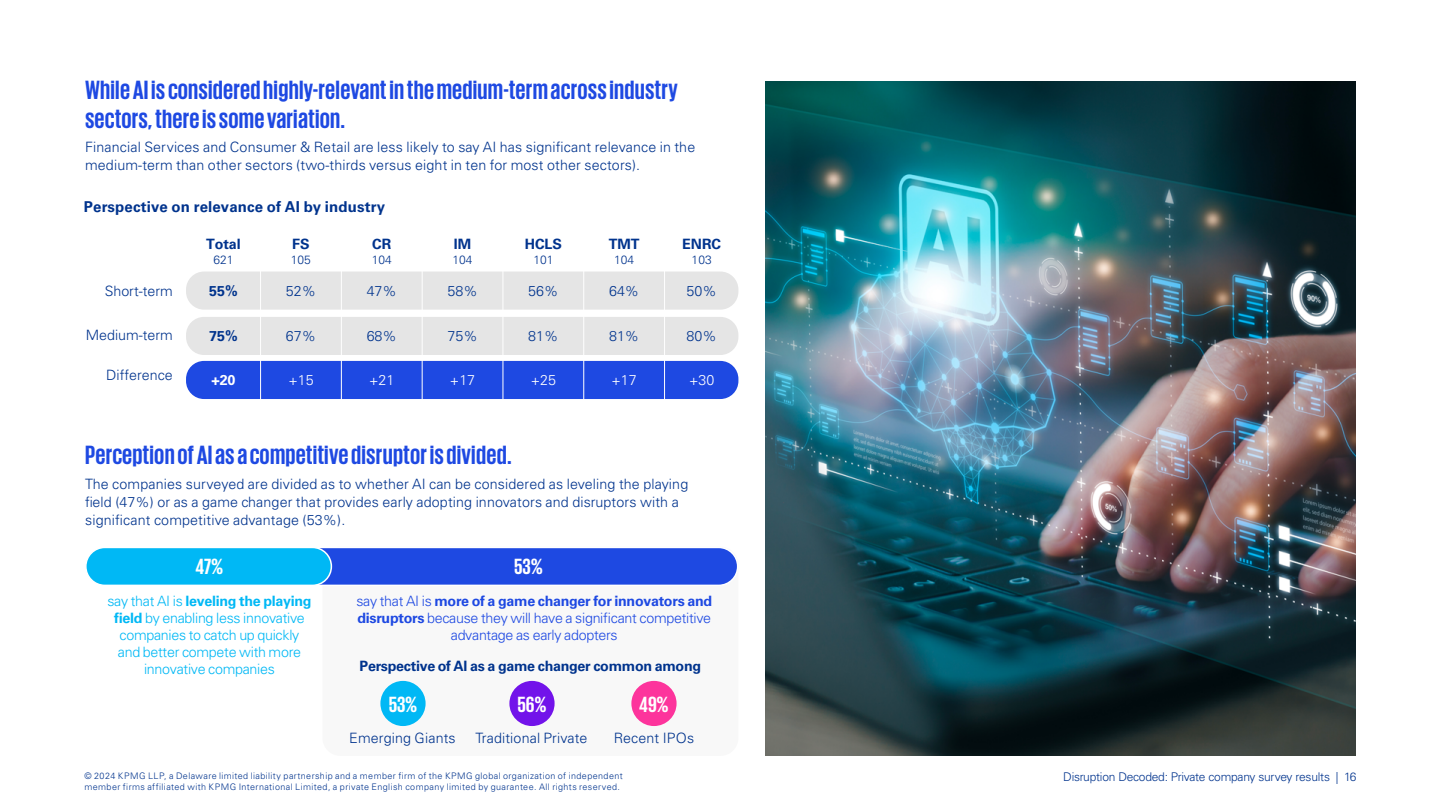
<style>
.page{position:relative;width:1441px;height:810px;background:#fff}
.page>*{position:absolute;margin:0;border:0;box-sizing:border-box;transform-origin:0 0}
.t1{font:700 27px/28.5px "KPMG";letter-spacing:.01em;color:#1e49e2}
.t2{font:700 22.5px "KPMG";color:#fff}
.t3{font:700 15px "Univers LT Std";letter-spacing:.01em;color:#00338d}
.t4{font:300 14.25px/18px "Univers LT Std";letter-spacing:.01em;color:#00338d}
.t5{font:300 14.25px/17.1px "Univers LT Std";letter-spacing:-.02em;color:#00b8f5;text-align:center}
.t6{font:300 14.25px/17.1px "Univers LT Std";letter-spacing:-.02em;color:#1e49e2;text-align:center}
.t7{font:700 14.25px "Univers LT Std";letter-spacing:-.02em;color:#00338d}
.t8{font:300 14.25px "Univers LT Std";color:#fff}
.t9{font:700 14.25px "Univers LT Std";color:#fff}
.t10{font:300 12px "Univers LT Std";letter-spacing:-.02em;color:#00338d}
.t11{font:300 9px "Univers LT Std";letter-spacing:.045em;color:#00338d}
.s1{font-weight:700}
</style>
<div class="page">
<img style="left:765px;top:81px;width:590px;height:675px">
<div style="left:322px;top:547px;width:416px;height:209px;background:#f2f2f2;border-radius:18px"></div>
<div style="left:176px;top:547px;width:561px;height:38px;background:#1e49e2;border-radius:19px"></div>
<div style="left:176px;top:547px;width:562px;height:39px;border:2px solid #fff;border-radius:19px"></div>
<div style="left:86px;top:547px;width:245px;height:38px;background:#00b8f5;border-radius:19px"></div>
<div style="left:85px;top:547px;width:247px;height:39px;border:2px solid #fff;border-radius:19px"></div>
<div style="left:186px;top:272px;width:552px;height:38px;background:#e5e5e5;border-radius:18px"></div>
<div style="left:186px;top:317px;width:552px;height:38px;background:#e5e5e5;border-radius:18px"></div>
<div style="left:186px;top:361px;width:552px;height:38px;background:#1e49e2;border-radius:18px"></div>
<hr style="left:260px;top:240px;width:1px;height:165px;background:#fff">
<hr style="left:341px;top:240px;width:1px;height:165px;background:#fff">
<hr style="left:422px;top:240px;width:1px;height:165px;background:#fff">
<hr style="left:502px;top:240px;width:1px;height:165px;background:#fff">
<hr style="left:583px;top:240px;width:1px;height:165px;background:#fff">
<hr style="left:664px;top:240px;width:1px;height:165px;background:#fff">
<div style="left:509px;top:681px;width:45px;height:45px;background:#7213ea;border-radius:50%"></div>
<div style="left:380px;top:681px;width:45px;height:45px;background:#00b8f5;border-radius:50%"></div>
<div style="left:631px;top:681px;width:45px;height:45px;background:#fd349c;border-radius:50%"></div>
<h1 class="t1" style="left:85px;top:75px;width:594px">While AI is considered highly-relevant in the medium-term across industry sectors, there is some variation.</h1>
<p class="t4" style="left:85px;top:138px;width:611px">Financial Services and Consumer &amp; Retail are less likely to say AI has significant relevance in the medium-term than other sectors (two-thirds versus eight in ten for most other sectors).</p>
<p class="t3" style="left:84px;top:198px;width:303px">Perspective on relevance of AI by industry</p>
<p class="t7" style="left:292px;top:236px;width:19px">FS</p>
<p class="t10" style="left:291px;top:252px;width:22px">105</p>
<p class="t4" style="left:286px;top:282px;width:32px">52%</p>
<p class="t4" style="left:286px;top:327px;width:32px">67%</p>
<p class="t8" style="left:288px;top:371px;width:27px">+15</p>
<p class="t7" style="left:372px;top:236px;width:21px">CR</p>
<p class="t10" style="left:372px;top:252px;width:22px">104</p>
<p class="t4" style="left:366px;top:282px;width:32px">47%</p>
<p class="t4" style="left:366px;top:327px;width:32px">68%</p>
<p class="t8" style="left:369px;top:371px;width:27px">+21</p>
<p class="t7" style="left:206px;top:236px;width:36px">Total</p>
<p class="t10" style="left:213px;top:252px;width:22px">621</p>
<p class="t7" style="left:209px;top:282px;width:30px">55%</p>
<p class="t7" style="left:209px;top:328px;width:30px">75%</p>
<p class="t9" style="left:211px;top:372px;width:26px">+20</p>
<p class="t4" style="left:105px;top:282px;width:70px">Short-term</p>
<p class="t4" style="left:86px;top:326px;width:89px">Medium-term</p>
<p class="t4" style="left:106px;top:366px;width:68px">Difference</p>
<p class="t7" style="left:454px;top:236px;width:19px">IM</p>
<p class="t10" style="left:452px;top:252px;width:22px">104</p>
<p class="t4" style="left:447px;top:282px;width:32px">58%</p>
<p class="t4" style="left:447px;top:327px;width:32px">75%</p>
<p class="t8" style="left:450px;top:371px;width:27px">+17</p>
<p class="t7" style="left:524px;top:236px;width:39px">HCLS</p>
<p class="t10" style="left:533px;top:252px;width:22px">101</p>
<p class="t4" style="left:528px;top:282px;width:32px">56%</p>
<p class="t4" style="left:528px;top:327px;width:32px">81%</p>
<p class="t8" style="left:530px;top:371px;width:27px">+25</p>
<p class="t7" style="left:608px;top:236px;width:32px">TMT</p>
<p class="t10" style="left:614px;top:252px;width:22px">104</p>
<p class="t4" style="left:609px;top:282px;width:32px">64%</p>
<p class="t4" style="left:609px;top:327px;width:32px">81%</p>
<p class="t8" style="left:611px;top:371px;width:27px">+17</p>
<p class="t7" style="left:682px;top:236px;width:40px">ENRC</p>
<p class="t10" style="left:691px;top:252px;width:22px">103</p>
<p class="t4" style="left:686px;top:282px;width:32px">50%</p>
<p class="t4" style="left:686px;top:327px;width:32px">80%</p>
<p class="t8" style="left:689px;top:371px;width:27px">+30</p>
<h1 class="t1" style="left:85px;top:440px;width:428px">Perception of AI as a competitive disruptor is divided.</h1>
<p class="t4" style="left:85px;top:475px;width:604px">The companies surveyed are divided as to whether AI can be considered as leveling the playing field (47%) or as a game changer that provides early adopting innovators and disruptors with a significant competitive advantage (53%).</p>
<h2 class="t2" style="left:195px;top:555px;width:29px">47%</h2>
<h2 class="t2" style="left:514px;top:555px;width:30px">53%</h2>
<p class="t5" style="left:107px;top:592px;width:206px">say that AI is <span class="s1">leveling the playing field</span> by enabling less innovative companies to catch up quickly and better compete with more innovative companies</p>
<p class="t6" style="left:356px;top:592px;width:357px">say that AI is <span class="s1">more of a game changer for innovators and disruptors</span> because they will have a significant competitive advantage as early adopters</p>
<p class="t7" style="left:359px;top:657px;width:343px">Perspective of AI as a game changer common among</p>
<h2 class="t2" style="left:388px;top:693px;width:30px">53%</h2>
<h2 class="t2" style="left:517px;top:693px;width:30px">56%</h2>
<h2 class="t2" style="left:639px;top:693px;width:31px">49%</h2>
<p class="t4" style="left:349px;top:729px;width:108px">Emerging Giants</p>
<p class="t4" style="left:475px;top:729px;width:113px">Traditional Private</p>
<p class="t4" style="left:613px;top:729px;width:82px">Recent IPOs</p>
<p class="t11" style="left:84px;top:771px;width:540px">© 2024 KPMG LLP, a Delaware limited liability partnership and a member firm of the KPMG global organization of independent</p>
<p class="t10" style="left:1063px;top:770px;width:295px">Disruption Decoded: Private company survey results | 16</p>
<p class="t11" style="left:84px;top:781px;width:537px">member firms affiliated with KPMG International Limited, a private English company limited by guarantee. All rights reserved.</p>
</div>
